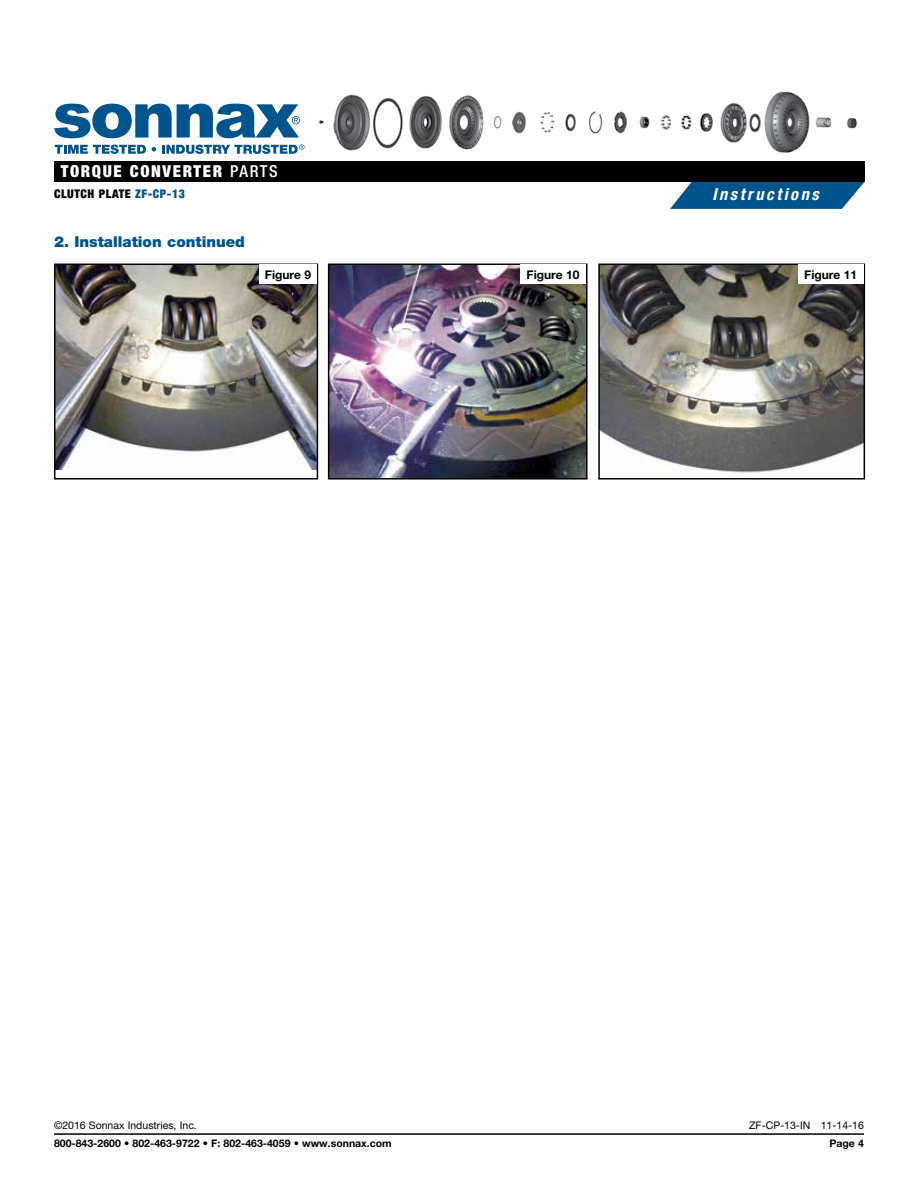
<style>
.page{position:relative;width:918px;height:1188px;background:#fff}
.page>*{position:absolute;margin:0;border:0;box-sizing:border-box;transform-origin:0 0}
.t1{font:900 condensed 16.5px "Helvetica Neue LT Std";letter-spacing:.1em;color:#fff}
.t2{font:italic 700 condensed 16.5px "Helvetica Neue LT Std";letter-spacing:.155em;color:#fff}
.t3{font:900 15px "Helvetica Neue LT Std";color:#00548e}
.t4{font:700 12px "Helvetica Neue LT Std";color:#000}
.t5{font:900 condensed 12px "Helvetica Neue LT Std";letter-spacing:.05em;color:#000}
.t6{font:700 10.5px "Helvetica Neue LT Std";color:#000}
.t7{font:10.5px "Helvetica Neue LT Std";color:#000}
.s1{font-weight:500}
.s2{color:#00548e}
</style>
<div class="page">
<img style="left:331px;top:267px;width:254px;height:210px">
<div style="left:328px;top:264px;width:260px;height:216px;border:2px solid #000"></div>
<div style="left:520px;top:265px;width:66px;height:19px;background:#fff"></div>
<img style="left:57px;top:267px;width:258px;height:202px">
<div style="left:54px;top:264px;width:264px;height:216px;border:2px solid #000"></div>
<div style="left:260px;top:265px;width:57px;height:19px;background:#fff"></div>
<img style="left:601px;top:267px;width:261px;height:206px">
<div style="left:598px;top:264px;width:267px;height:216px;border:2px solid #000"></div>
<div style="left:798px;top:265px;width:65px;height:19px;background:#fff"></div>
<hr style="left:54px;top:1133px;width:810px;height:2px;background:#000">
<img style="left:318px;top:91px;width:539px;height:62px">
<svg style="left:670px;top:182px;width:195px;height:27px;background:#1e689b"></svg>
<div style="left:54px;top:161px;width:811px;height:21px;background:#000"></div>
<svg style="left:55px;top:145px;width:91px;height:9px"></svg>
<svg style="left:152px;top:147px;width:4px;height:4px"></svg>
<svg style="left:162px;top:144px;width:142px;height:10px"></svg>
<svg style="left:54px;top:104px;width:246px;height:34px"></svg>
<h1 class="t1" style="left:61px;top:161px;width:219px">TORQUE CONVERTER <span class="s1">PARTS</span></h1>
<p class="t5" style="left:54px;top:186px;width:133px">CLUTCH PLATE <span class="s2">ZF-CP-13</span></p>
<h1 class="t2" style="left:712px;top:185px;width:108px">Instructions</h1>
<h2 class="t3" style="left:54px;top:232px;width:193px">2. Installation continued</h2>
<p class="t4" style="left:265px;top:267px;width:48px">Figure 9</p>
<p class="t4" style="left:527px;top:267px;width:55px">Figure 10</p>
<p class="t4" style="left:804px;top:267px;width:55px">Figure 11</p>
<p class="t7" style="left:54px;top:1119px;width:144px">©2016 Sonnax Industries, Inc.</p>
<p class="t7" style="left:749px;top:1119px;width:116px">ZF-CP-13-IN 11-14-16</p>
<p class="t6" style="left:54px;top:1137px;width:339px">800-843-2600 • 802-463-9722 • F: 802-463-4059 • www.sonnax.com</p>
<p class="t6" style="left:829px;top:1137px;width:36px">Page 4</p>
</div>
